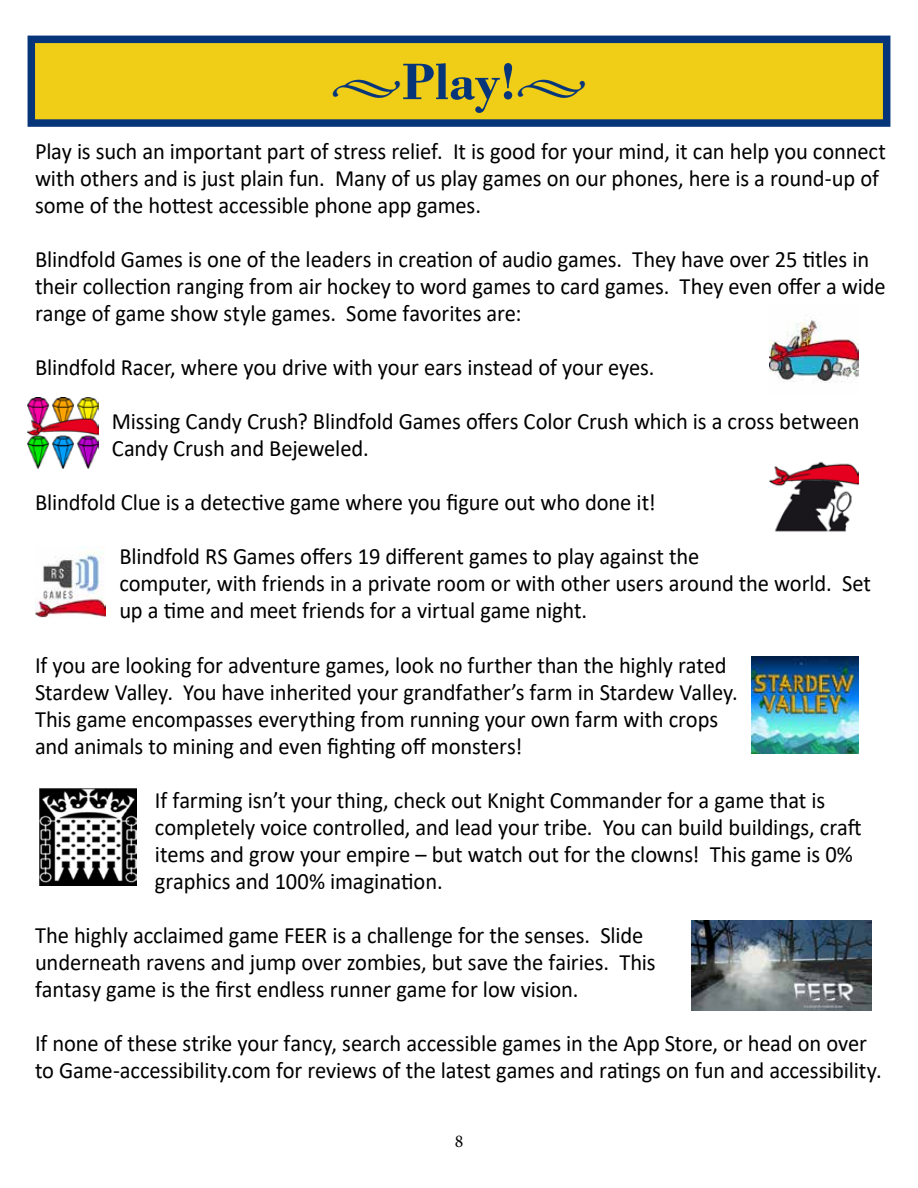
<style>
.page{position:relative;width:918px;height:1188px;background:#fff}
.page>*{position:absolute;margin:0;border:0;box-sizing:border-box;transform-origin:0 0}
.t1{font:700 54px "Bodoni";color:#06357a}
.t2{font:23.4px/27px "Calibri";letter-spacing:-.005em;color:#000;scale:.96 1}
.t3{font:18px "Minion Pro";color:#000}
.s1{font-family:"Minion Pro";font-weight:400;font-size:45px}
</style>
<div class="page">
<div style="left:31px;top:39px;width:856px;height:84px;background:#f0cd16"></div>
<div style="left:28px;top:36px;width:862px;height:91px;border:8px solid #06357a"></div>
<img style="left:28px;top:398px;width:70px;height:70px">
<img style="left:35px;top:546px;width:71px;height:71px">
<img style="left:752px;top:657px;width:106px;height:97px">
<img style="left:40px;top:788px;width:97px;height:98px">
<img style="left:691px;top:920px;width:180px;height:90px">
<img style="left:769px;top:461px;width:89px;height:71px">
<img style="left:769px;top:317px;width:89px;height:66px">
<h1 class="t1" style="left:331px;top:50px;width:258px"><span class="s1">•</span>Play!<span class="s1">•</span></h1>
<p class="t2" style="left:35px;top:138px;width:888px">Play is such an important part of stress relief. It is good for your mind, it can help you connect with others and is just plain fun. Many of us play games on our phones, here is a round-up of some of the hottest accessible phone app games.</p>
<p class="t2" style="left:35px;top:246px;width:888px">Blindfold Games is one of the leaders in creation of audio games. They have over 25 titles in their collection ranging from air hockey to word games to card games. They even offer a wide range of game show style games. Some favorites are:</p>
<p class="t2" style="left:35px;top:354px;width:647px">Blindfold Racer, where you drive with your ears instead of your eyes.</p>
<p class="t2" style="left:112px;top:408px;width:780px">Missing Candy Crush? Blindfold Games offers Color Crush which is a cross between<br>Candy Crush and Bejeweled.</p>
<p class="t2" style="left:35px;top:489px;width:648px">Blindfold Clue is a detective game where you figure out who done it!</p>
<p class="t2" style="left:119px;top:543px;width:785px">Blindfold RS Games offers 19 different games to play against the<br>computer, with friends in a private room or with other users around the world. Set up a time and meet friends for a virtual game night.</p>
<p class="t2" style="left:35px;top:651px;width:734px">If you are looking for adventure games, look no further than the highly rated Stardew Valley. You have inherited your grandfather’s farm in Stardew Valley.<br>This game encompasses everything from running your own farm with crops and animals to mining and even fighting off monsters!</p>
<p class="t2" style="left:155px;top:786px;width:738px">If farming isn’t your thing, check out Knight Commander for a game that is completely voice controlled, and lead your tribe. You can build buildings, craft items and grow your empire – but watch out for the clowns! This game is 0% graphics and 100% imagination.</p>
<p class="t2" style="left:35px;top:921px;width:648px">The highly acclaimed game FEER is a challenge for the senses. Slide underneath ravens and jump over zombies, but save the fairies. This fantasy game is the first endless runner game for low vision.</p>
<p class="t2" style="left:35px;top:1029px;width:883px">If none of these strike your fancy, search accessible games in the App Store, or head on over to Game-accessibility.com for reviews of the latest games and ratings on fun and accessibility.</p>
<p class="t3" style="left:455px;top:1129px;width:10px">8</p>
</div>
